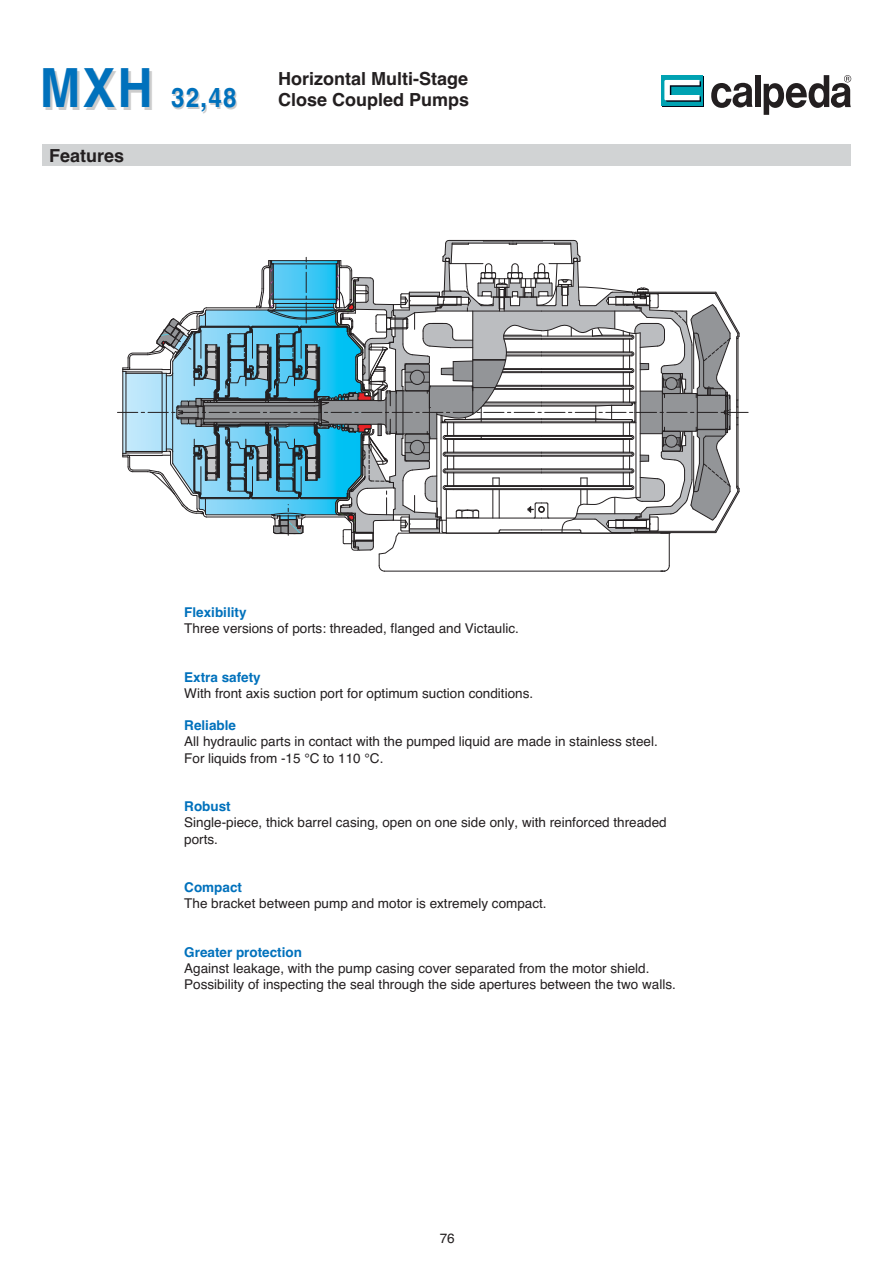
<style>
.page{position:relative;width:893px;height:1263px;background:#fff}
.page>*{position:absolute;margin:0;border:0;box-sizing:border-box;transform-origin:0 0}
.t1{font:700 27px "Helvetica";color:#0071bc;scale:.9 1}
.t2{font:700 18px "Helvetica";color:#231f20}
.t3{font:13.5px/16.2px "Helvetica";color:#231f20}
.t4{font:700 13.5px "Helvetica";color:#0071bc}
.s1{font-size:54px}
</style>
<div class="page">
<div style="left:43px;top:144px;width:807px;height:22px;background:#d1d3d4"></div>
<svg style="left:117px;top:240px;width:632px;height:332px"></svg>
<div style="left:754px;top:75px;width:6px;height:32px;background:#231f20"></div>
<svg style="left:711px;top:83px;width:41px;height:25px"></svg>
<svg style="left:662px;top:76px;width:41px;height:31px"></svg>
<div style="left:661px;top:75px;width:41px;height:31px;background:#00a2b2"></div>
<svg style="left:664px;top:80px;width:37px;height:22px"></svg>
<svg style="left:763px;top:75px;width:88px;height:40px"></svg>
<h1 class="t1" style="left:40px;top:88px;width:220px"><span class="s1">MXH</span> 32,48</h1>
<h2 class="t2" style="left:49px;top:149px;width:76px">Features</h2>
<h2 class="t2" style="left:278px;top:72px;width:191px">Horizontal Multi-Stage</h2>
<h2 class="t2" style="left:278px;top:94px;width:193px">Close Coupled Pumps</h2>
<p class="t4" style="left:184px;top:607px;width:64px">Flexibility</p>
<p class="t3" style="left:184px;top:621px;width:336px">Three versions of ports: threaded, flanged and Victaulic.</p>
<p class="t4" style="left:184px;top:672px;width:78px">Extra safety</p>
<p class="t3" style="left:184px;top:686px;width:350px">With front axis suction port for optimum suction conditions.</p>
<p class="t4" style="left:184px;top:720px;width:53px">Reliable</p>
<p class="t3" style="left:184px;top:735px;width:475px">All hydraulic parts in contact with the pumped liquid are made in stainless steel.<br>For liquids from -15 °C to 110 °C.</p>
<p class="t4" style="left:184px;top:801px;width:48px">Robust</p>
<p class="t3" style="left:184px;top:816px;width:484px">Single-piece, thick barrel casing, open on one side only, with reinforced threaded ports.</p>
<p class="t4" style="left:184px;top:882px;width:59px">Compact</p>
<p class="t3" style="left:184px;top:897px;width:364px">The bracket between pump and motor is extremely compact.</p>
<p class="t4" style="left:184px;top:947px;width:119px">Greater protection</p>
<p class="t3" style="left:184px;top:962px;width:493px">Against leakage, with the pump casing cover separated from the motor shield.<br>Possibility of inspecting the seal through the side apertures between the two walls.</p>
<p class="t3" style="left:439px;top:1231px;width:17px">76</p>
</div>
